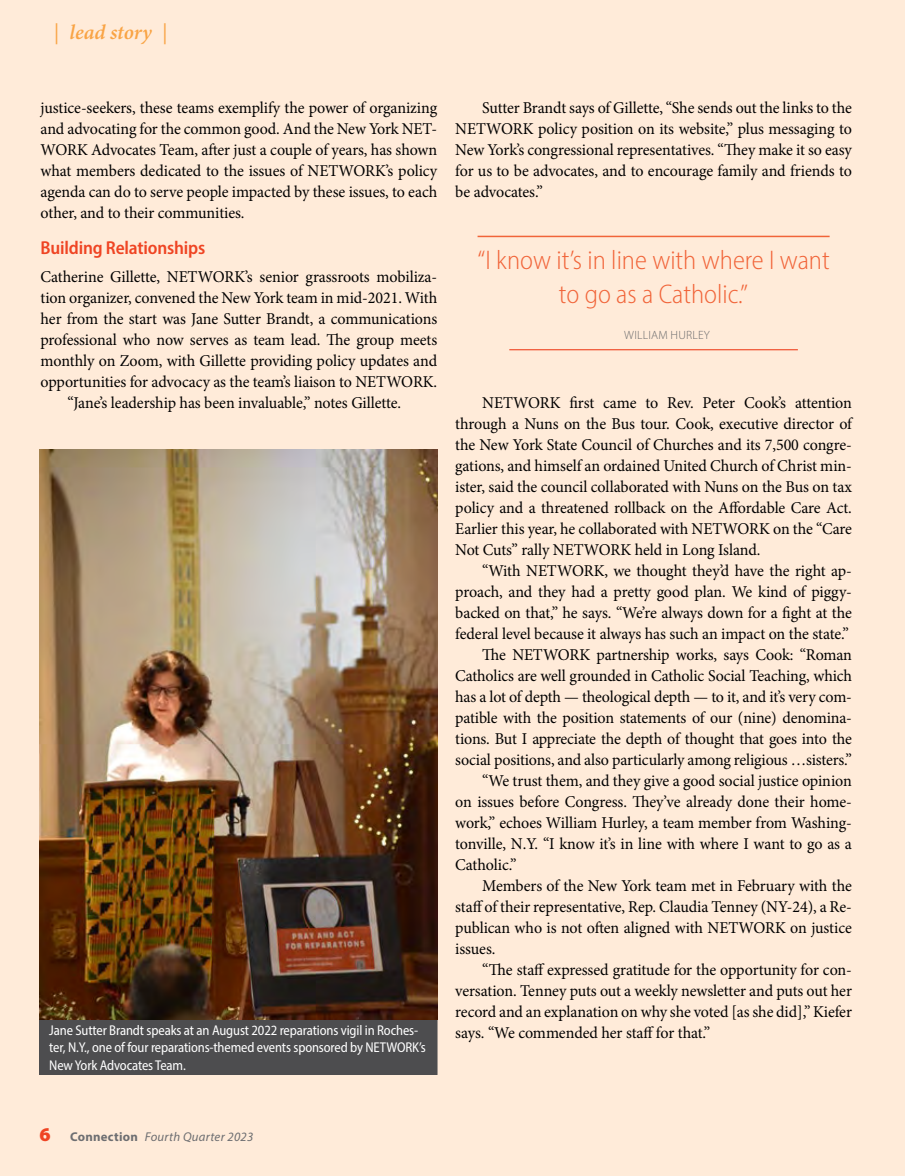
<style>
.page{position:relative;width:906px;height:1176px;background:#fff}
.page>*{position:absolute;margin:0;border:0;box-sizing:border-box;transform-origin:0 0}
.t1{font:300 semi-condensed 27px/34.5px "Myriad Pro";color:#f16439;text-align:center}
.t2{font:italic 600 21px "Minion Pro";letter-spacing:-.005em;color:#f9a445}
.t3{font:600 semi-condensed 18.75px "Myriad Pro";letter-spacing:-.01em;color:#ef4423}
.t4{font:16.5px/21px "Minion Pro";letter-spacing:-.01em;color:#000;text-align:justify}
.t5{font:semi-condensed 14.25px/17.4px "Myriad Pro";letter-spacing:-.01em;color:#fff}
.t6{font:italic 12.75px "Myriad Pro";letter-spacing:.02em;color:#6d6e71}
.t7{font:300 12px "Myriad Pro";letter-spacing:.02em;color:#696a6c}
.s1{font-weight:500;font-style:normal;font-stretch:condensed}
.s2{font-weight:900;font-style:normal;font-size:19.5px;color:#ef4423}
.s3{font-weight:700;font-style:normal}
</style>
<div class="page">
<div style="left:0;top:0;width:904px;height:1175px;background:#ffebd9"></div>
<hr style="left:477px;top:236px;width:352px;height:1px;background:#f16439">
<hr style="left:509px;top:349px;width:288px;height:1px;background:#ef4423">
<div style="left:40px;top:1018px;width:397px;height:56px;background:#4d4d4f"></div>
<div style="left:39px;top:1018px;width:398px;height:56px;border:1px solid #4d4d4f"></div>
<img style="left:39px;top:449px;width:398px;height:569px">
<p class="t2" style="left:54px;top:18px;width:115px"><span class="s1">|</span> lead story <span class="s1">|</span></p>
<p class="t4" style="left:40px;top:98px;width:398px">justice-seekers, these teams exemplify the power of organizing and advocating for the common good. And the New York NET-WORK Advocates Team, after just a couple of years, has shown what members dedicated to the issues of NETWORK’s policy agenda can do to serve people impacted by these issues, to each other, and to their communities.</p>
<p class="t3" style="left:40px;top:236px;width:166px">Building Relationships</p>
<p class="t4" style="left:40px;top:266px;width:398px;text-align:center">Catherine Gillette, NETWORK’s senior grassroots mobiliza&shy;tion organizer, convened the New York team in mid-2021. With her from the start was Jane Sutter Brandt, a communications professional who now serves as team lead. The group meets monthly on Zoom, with Gillette providing policy updates and opportunities for advocacy as the team’s liaison to NETWORK. “Jane’s leadership has been invaluable,” notes Gillette.</p>
<p class="t5" style="left:49px;top:1020px;width:378px">Jane Sutter Brandt speaks at an August 2022 reparations vigil in Roches&shy;ter, N.Y., one of four reparations-themed events sponsored by NETWORK’s<br>New York Advocates Team.</p>
<p class="t4" style="left:455px;top:98px;width:398px;text-indent:27px">Sutter Brandt says of Gillette, “She sends out the links to the NETWORK policy position on its website,” plus messaging to New York’s congressional representatives. “They make it so easy for us to be advocates, and to encourage family and friends to be advocates.”</p>
<h1 class="t1" style="left:477px;top:242px;width:353px">“I know it’s in line with where I want to go as a Catholic.”</h1>
<p class="t7" style="left:624px;top:327px;width:87px">WILLIAM HURLEY</p>
<p class="t4" style="left:455px;top:391px;width:398px;text-indent:27px">NETWORK first came to Rev. Peter Cook’s attention through a Nuns on the Bus tour. Cook, executive director of the New York State Council of Churches and its 7,500 congre&shy;gations, and himself an ordained United Church of Christ min&shy;ister, said the council collaborated with Nuns on the Bus on tax policy and a threatened rollback on the Affordable Care Act.<br>Earlier this year, he collaborated with NETWORK on the “Care Not Cuts” rally NETWORK held in Long Island.</p>
<p class="t4" style="left:482px;top:559px;width:371px">“With NETWORK, we thought they’d have the right ap-</p>
<p class="t4" style="left:455px;top:580px;width:398px">proach, and they had a pretty good plan. We kind of piggy-</p>
<p class="t4" style="left:455px;top:601px;width:398px">backed on that,” he says. “We’re always down for a fight at the</p>
<p class="t4" style="left:455px;top:622px;width:395px">federal level because it always has such an impact on the state.”</p>
<p class="t4" style="left:482px;top:643px;width:371px">The NETWORK partnership works, says Cook: “Roman</p>
<p class="t4" style="left:455px;top:664px;width:398px">Catholics are well grounded in Catholic Social Teaching, which</p>
<p class="t4" style="left:455px;top:685px;width:398px">has a lot of depth — theological depth — to it, and it’s very com-</p>
<p class="t4" style="left:455px;top:706px;width:398px">patible with the position statements of our (nine) denomina-</p>
<p class="t4" style="left:455px;top:727px;width:398px">tions. But I appreciate the depth of thought that goes into the</p>
<p class="t4" style="left:455px;top:748px;width:398px">social positions, and also particularly among religious …sisters.”</p>
<p class="t4" style="left:482px;top:769px;width:371px">“We trust them, and they give a good social justice opinion</p>
<p class="t4" style="left:455px;top:790px;width:398px">on issues before Congress. They’ve already done their home-</p>
<p class="t4" style="left:455px;top:811px;width:398px">work,” echoes William Hurley, a team member from Washing-</p>
<p class="t4" style="left:455px;top:832px;width:398px">tonville, N.Y. “I know it’s in line with where I want to go as a</p>
<p class="t4" style="left:455px;top:853px;width:63px">Catholic.”</p>
<p class="t4" style="left:482px;top:874px;width:371px">Members of the New York team met in February with the</p>
<p class="t4" style="left:455px;top:895px;width:398px">staff of their representative, Rep. Claudia Tenney (NY-24), a Re-</p>
<p class="t4" style="left:455px;top:916px;width:398px">publican who is not often aligned with NETWORK on justice</p>
<p class="t4" style="left:455px;top:937px;width:42px">issues.</p>
<p class="t4" style="left:482px;top:958px;width:371px">“The staff expressed gratitude for the opportunity for con-</p>
<p class="t4" style="left:455px;top:979px;width:398px">versation. Tenney puts out a weekly newsletter and puts out her</p>
<p class="t4" style="left:455px;top:1000px;width:398px">record and an explanation on why she voted [as she did],” Kiefer</p>
<p class="t4" style="left:455px;top:1021px;width:256px">says. “We commended her staff for that.”</p>
<p class="t6" style="left:40px;top:1128px;width:215px"><span class="s2">6</span> <span class="s3">Connection</span> Fourth Quarter 2023</p>
</div>
